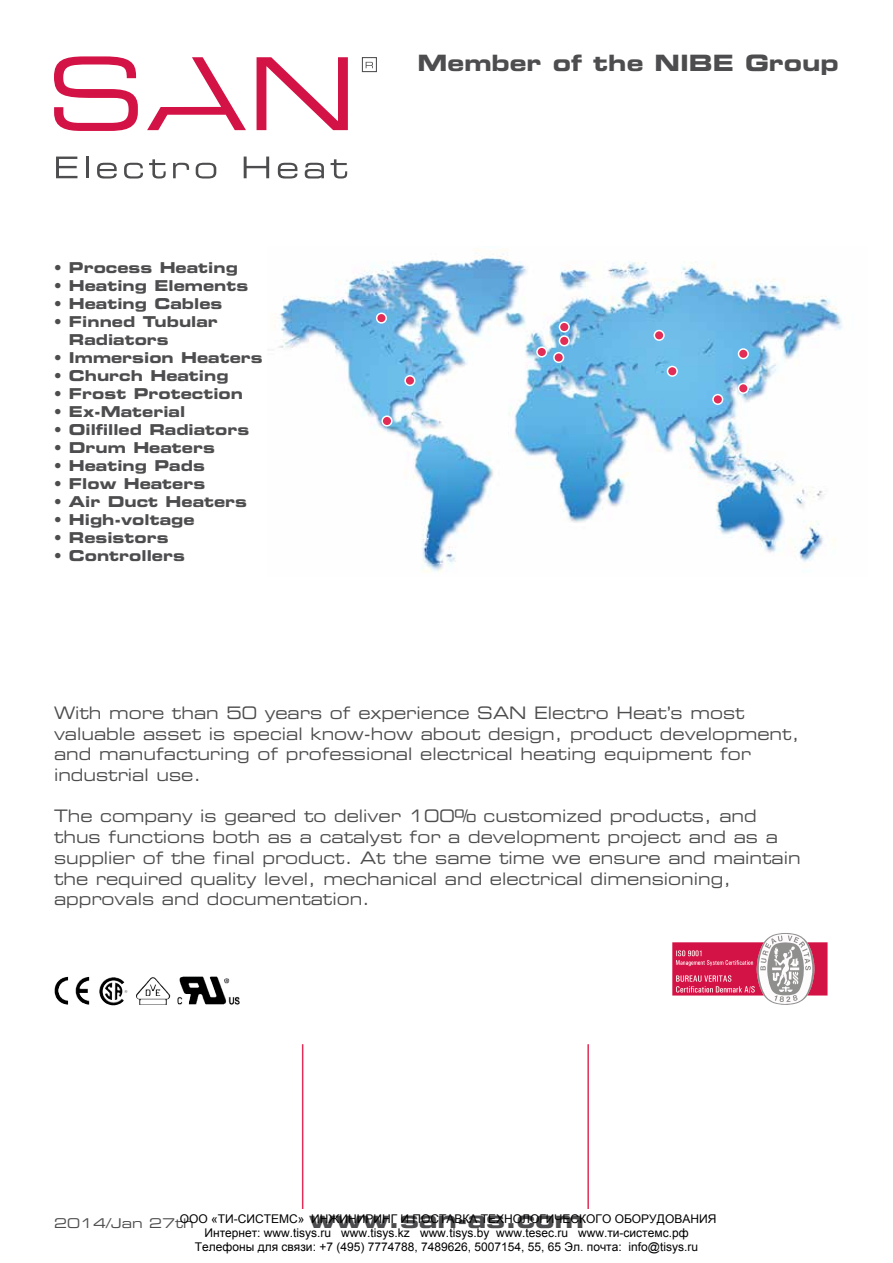
<style>
.page{position:relative;width:893px;height:1263px;background:#fff}
.page>*{position:absolute;margin:0;border:0;box-sizing:border-box;transform-origin:0 0}
.t1{font:22.5px "Eurostile Bold Extended Two";color:#4d4d4f}
.t2{font:17.25px/20.7px "Eurostile Extended Two";color:#4d4d4f;scale:.92 1}
.t3{font:15px/18px "Eurostile Bold Extended Two";color:#4d4d4f}
.t4{font:12px "Arial";color:#000}
.s1{font-family:"Eurostile Extended Two";font-size:13.5px;color:#4d4d4f}
.s2{font-family:"Eurostile Bold Extended Two";font-size:24px;color:#4d4d4f}
</style>
<div class="page">
<hr style="left:302px;top:1044px;width:1px;height:165px;background:#e22d56">
<hr style="left:587px;top:1044px;width:2px;height:165px;background:#e22d56">
<img style="left:274px;top:249px;width:568px;height:323px">
<img style="left:54px;top:977px;width:35px;height:28px">
<img style="left:99px;top:977px;width:25px;height:29px">
<img style="left:136px;top:977px;width:34px;height:28px">
<img style="left:177px;top:976px;width:63px;height:29px">
<svg style="left:54px;top:56px;width:84px;height:75px"></svg>
<svg style="left:147px;top:57px;width:99px;height:73px"></svg>
<svg style="left:257px;top:57px;width:91px;height:73px"></svg>
<div style="left:362px;top:57px;width:15px;height:15px;border:1px solid #4d4d4f"></div>
<svg style="left:366px;top:62px;width:7px;height:6px"></svg>
<svg style="left:56px;top:157px;width:21px;height:21px"></svg>
<hr style="left:86px;top:157px;width:2px;height:21px;background:#4d4d4f">
<svg style="left:97px;top:163px;width:20px;height:15px"></svg>
<svg style="left:124px;top:163px;width:19px;height:15px"></svg>
<svg style="left:149px;top:159px;width:17px;height:19px"></svg>
<svg style="left:173px;top:163px;width:16px;height:15px"></svg>
<svg style="left:196px;top:163px;width:20px;height:15px"></svg>
<svg style="left:244px;top:157px;width:25px;height:21px"></svg>
<svg style="left:278px;top:163px;width:19px;height:15px"></svg>
<svg style="left:305px;top:163px;width:19px;height:15px"></svg>
<svg style="left:331px;top:159px;width:16px;height:19px"></svg>
<div style="left:559px;top:336px;width:10px;height:10px;background:#e22d56;border-radius:50%"></div>
<div style="left:559px;top:335px;width:11px;height:11px;border:2px solid #fff;border-radius:50%"></div>
<div style="left:559px;top:322px;width:10px;height:10px;background:#e22d56;border-radius:50%"></div>
<div style="left:559px;top:321px;width:11px;height:12px;border:2px solid #fff;border-radius:50%"></div>
<div style="left:738px;top:349px;width:10px;height:10px;background:#e22d56;border-radius:50%"></div>
<div style="left:738px;top:348px;width:11px;height:11px;border:2px solid #fff;border-radius:50%"></div>
<div style="left:667px;top:366px;width:10px;height:10px;background:#e22d56;border-radius:50%"></div>
<div style="left:667px;top:366px;width:11px;height:11px;border:2px solid #fff;border-radius:50%"></div>
<div style="left:654px;top:331px;width:10px;height:9px;background:#e22d56;border-radius:50%"></div>
<div style="left:654px;top:330px;width:11px;height:11px;border:2px solid #fff;border-radius:50%"></div>
<div style="left:382px;top:416px;width:10px;height:10px;background:#e22d56;border-radius:50%"></div>
<div style="left:381px;top:415px;width:11px;height:11px;border:2px solid #fff;border-radius:50%"></div>
<div style="left:405px;top:376px;width:10px;height:9px;background:#e22d56;border-radius:50%"></div>
<div style="left:404px;top:375px;width:11px;height:11px;border:2px solid #fff;border-radius:50%"></div>
<div style="left:377px;top:313px;width:9px;height:10px;background:#e22d56;border-radius:50%"></div>
<div style="left:376px;top:313px;width:11px;height:11px;border:2px solid #fff;border-radius:50%"></div>
<div style="left:738px;top:384px;width:10px;height:9px;background:#e22d56;border-radius:50%"></div>
<div style="left:738px;top:383px;width:11px;height:11px;border:2px solid #fff;border-radius:50%"></div>
<div style="left:537px;top:347px;width:10px;height:10px;background:#e22d56;border-radius:50%"></div>
<div style="left:536px;top:346px;width:11px;height:11px;border:2px solid #fff;border-radius:50%"></div>
<div style="left:554px;top:353px;width:9px;height:9px;background:#e22d56;border-radius:50%"></div>
<div style="left:553px;top:352px;width:11px;height:11px;border:2px solid #fff;border-radius:50%"></div>
<div style="left:713px;top:395px;width:10px;height:9px;background:#e22d56;border-radius:50%"></div>
<div style="left:712px;top:394px;width:11px;height:11px;border:2px solid #fff;border-radius:50%"></div>
<svg style="left:672px;top:933px;width:156px;height:72px"></svg>
<p class="t3" style="left:54px;top:258px;width:185px">• Process Heating</p>
<p class="t3" style="left:54px;top:276px;width:196px">• Heating Elements</p>
<p class="t3" style="left:54px;top:294px;width:170px">• Heating Cables</p>
<p class="t3" style="left:69px;top:312px;width:151px;text-indent:-15px">• Finned Tubular<br>Radiators</p>
<p class="t3" style="left:54px;top:348px;width:210px">• Immersion Heaters</p>
<p class="t3" style="left:54px;top:366px;width:176px">• Church Heating</p>
<p class="t3" style="left:54px;top:384px;width:191px">• Frost Protection</p>
<p class="t3" style="left:54px;top:402px;width:133px">• Ex-Material</p>
<p class="t3" style="left:54px;top:420px;width:197px">• Oilfilled Radiators</p>
<p class="t3" style="left:54px;top:438px;width:162px">• Drum Heaters</p>
<p class="t3" style="left:54px;top:456px;width:152px">• Heating Pads</p>
<p class="t3" style="left:54px;top:474px;width:153px">• Flow Heaters</p>
<p class="t3" style="left:54px;top:492px;width:195px">• Air Duct Heaters</p>
<p class="t3" style="left:54px;top:510px;width:142px">• High-voltage</p>
<p class="t3" style="left:54px;top:528px;width:116px">• Resistors</p>
<p class="t3" style="left:54px;top:546px;width:132px">• Controllers</p>
<h1 class="t1" style="left:418px;top:48px;width:423px">Member of the NIBE Group</h1>
<p class="t2" style="left:54px;top:702px;width:812px">With more than 50 years of experience SAN Electro Heat’s most valuable asset is special know-how about design, product development, and manufacturing of professional electrical heating equipment for industrial use.</p>
<p class="t2" style="left:54px;top:805px;width:813px">The company is geared to deliver 100% customized products, and thus functions both as a catalyst for a development project and as a supplier of the final product. At the same time we ensure and maintain the required quality level, mechanical and electrical dimensioning, approvals and documentation.</p>
<p class="t4" style="left:54px;top:1210px;width:531px"><span class="s1">2014/Jan 27th</span>ООО «ТИ-СИСТЕМС» <span class="s2">www.san-as.com</span></p>
<p class="t4" style="left:311px;top:1210px;width:407px">ИНЖИНИРИНГ И ПОСТАВКА ТЕХНОЛОГИЧЕСКОГО ОБОРУДОВАНИЯ</p>
<p class="t4" style="left:204px;top:1224px;width:486px">Интернет: www.tisys.ru www.tisys.kz www.tisys.by www.tesec.ru www.ти-системс.рф</p>
<p class="t4" style="left:195px;top:1239px;width:505px">Телефоны для связи: +7 (495) 7774788, 7489626, 5007154, 55, 65 Эл. почта: info@tisys.ru</p>
</div>
